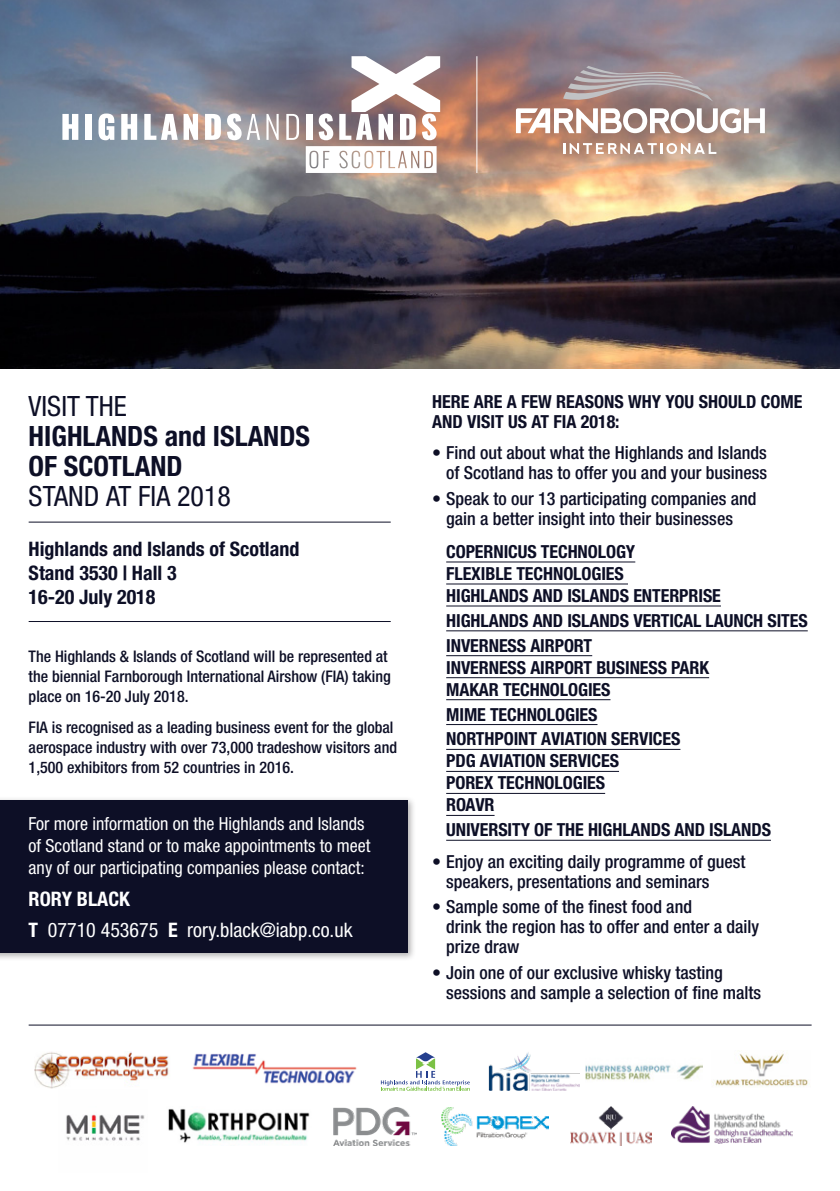
<style>
.page{position:relative;width:840px;height:1191px;background:#fff}
.page>*{position:absolute;margin:0;border:0;box-sizing:border-box;transform-origin:0 0}
.t1{font:700 condensed 28px/30px "Helvetica Neue";color:#0d0f26}
.t2{font:700 condensed 20px "Helvetica Neue";color:#0d0f26}
.t3{font:condensed 20px "Helvetica Neue";color:#fff}
.t4{font:700 condensed 20px "Helvetica Neue";color:#fff}
.t5{font:500 condensed 18px/20px "Helvetica Neue";color:#0d0f26}
.t6{font:700 condensed 18px/22px "Helvetica Neue";letter-spacing:-.005em;color:#0d0f26}
.t7{font:condensed 18px/22px "Helvetica Neue";color:#fff}
.t8{font:500 condensed 16px/20px "Helvetica Neue";color:#0d0f26}
.s1{font-weight:400}
.s2{font-weight:700}
</style>
<div class="page">
<img style="left:66px;top:1114px;width:79px;height:27px">
<img style="left:0;top:0;width:839px;height:369px">
<hr style="left:446px;top:561px;width:189px;height:1px;background:#0d0f26">
<hr style="left:446px;top:583px;width:181px;height:1px;background:#0d0f26">
<hr style="left:446px;top:605px;width:274px;height:1px;background:#0d0f26">
<hr style="left:446px;top:630px;width:361px;height:1px;background:#0d0f26">
<hr style="left:446px;top:655px;width:146px;height:1px;background:#0d0f26">
<hr style="left:446px;top:677px;width:262px;height:1px;background:#0d0f26">
<hr style="left:446px;top:699px;width:164px;height:1px;background:#0d0f26">
<hr style="left:446px;top:724px;width:151px;height:1px;background:#0d0f26">
<hr style="left:446px;top:749px;width:234px;height:1px;background:#0d0f26">
<hr style="left:446px;top:771px;width:172px;height:1px;background:#0d0f26">
<hr style="left:446px;top:793px;width:158px;height:1px;background:#0d0f26">
<hr style="left:446px;top:815px;width:48px;height:1px;background:#0d0f26">
<hr style="left:446px;top:840px;width:324px;height:1px;background:#0d0f26">
<img style="left:34px;top:1051px;width:135px;height:37px">
<img style="left:168px;top:1109px;width:142px;height:34px">
<img style="left:570px;top:1106px;width:80px;height:39px">
<img style="left:671px;top:1106px;width:120px;height:37px">
<img style="left:585px;top:1065px;width:117px;height:16px">
<img style="left:441px;top:1108px;width:107px;height:37px">
<img style="left:334px;top:1108px;width:82px;height:37px">
<svg style="left:380px;top:1052px;width:89px;height:38px"></svg>
<hr style="left:29px;top:1024px;width:782px;height:1px;background:#0d0f26">
<hr style="left:29px;top:521px;width:361px;height:1px;background:#0d0f26">
<div style="left:0;top:796px;width:416px;height:165px;background:#231f20;opacity:.35"></div>
<div style="left:0;top:800px;width:408px;height:152px;background:#0d0f26"></div>
<hr style="left:476px;top:56px;width:1px;height:117px;background:#fff">
<svg style="left:62px;top:114px;width:16px;height:26px"></svg>
<div style="left:85px;top:114px;width:7px;height:26px;background:#fff"></div>
<svg style="left:98px;top:113px;width:16px;height:27px"></svg>
<svg style="left:121px;top:114px;width:16px;height:26px"></svg>
<svg style="left:144px;top:114px;width:54px;height:26px"></svg>
<svg style="left:205px;top:114px;width:16px;height:26px"></svg>
<svg style="left:227px;top:113px;width:33px;height:27px"></svg>
<svg style="left:266px;top:114px;width:12px;height:26px"></svg>
<svg style="left:286px;top:114px;width:13px;height:26px"></svg>
<div style="left:306px;top:114px;width:6px;height:26px;background:#fff"></div>
<svg style="left:318px;top:113px;width:15px;height:27px"></svg>
<svg style="left:305px;top:146px;width:131px;height:27px"></svg>
<svg style="left:339px;top:56px;width:101px;height:84px"></svg>
<hr style="left:29px;top:621px;width:361px;height:1px;background:#0d0f26">
<img style="left:192px;top:1053px;width:165px;height:31px">
<svg style="left:563px;top:143px;width:153px;height:11px"></svg>
<svg style="left:515px;top:66px;width:249px;height:67px"></svg>
<img style="left:488px;top:1052px;width:90px;height:38px">
<img style="left:712px;top:1053px;width:98px;height:34px">
<p class="t1" style="left:29px;top:390px;width:283px"><span class="s1">VISIT THE<br></span>HIGHLANDS and ISLANDS<br>OF SCOTLAND<br><span class="s1">STAND AT FIA 2018</span></p>
<p class="t2" style="left:29px;top:536px;width:272px">Highlands and Islands of Scotland</p>
<p class="t2" style="left:29px;top:560px;width:149px">Stand 3530 | Hall 3</p>
<p class="t2" style="left:29px;top:584px;width:128px">16-20 July 2018</p>
<p class="t8" style="left:29px;top:646px;width:363px">The Highlands &amp; Islands of Scotland will be represented at the biennial Farnborough International Airshow (FIA) taking place on 16-20 July 2018.</p>
<p class="t8" style="left:29px;top:717px;width:370px">FIA is recognised as a leading business event for the global aerospace industry with over 73,000 tradeshow visitors and<br>1,500 exhibitors from 52 countries in 2016.</p>
<p class="t7" style="left:29px;top:812px;width:343px">For more information on the Highlands and Islands of Scotland stand or to make appointments to meet any of our participating companies please contact:</p>
<p class="t4" style="left:29px;top:886px;width:103px">RORY BLACK</p>
<p class="t3" style="left:29px;top:918px;width:325px"><span class="s2">T</span> 07710 453675 <span class="s2">E</span> rory.black@iabp.co.uk</p>
<p class="t6" style="left:432px;top:391px;width:372px;line-height:20px">HERE ARE A FEW REASONS WHY YOU SHOULD COME<br>AND VISIT US AT FIA 2018:</p>
<p class="t5" style="left:432px;top:442px;width:336px;text-align:right">• Find out about what the Highlands and Islands of Scotland has to offer you and your business</p>
<p class="t5" style="left:432px;top:488px;width:326px;text-align:center">• Speak to our 13 participating companies and gain a better insight into their businesses</p>
<p class="t6" style="left:446px;top:540px;width:276px">COPERNICUS TECHNOLOGY<br>FLEXIBLE TECHNOLOGIES<br>HIGHLANDS AND ISLANDS ENTERPRISE</p>
<p class="t6" style="left:446px;top:609px;width:363px">HIGHLANDS AND ISLANDS VERTICAL LAUNCH SITES</p>
<p class="t6" style="left:446px;top:634px;width:264px">INVERNESS AIRPORT<br>INVERNESS AIRPORT BUSINESS PARK<br>MAKAR TECHNOLOGIES</p>
<p class="t6" style="left:446px;top:703px;width:153px">MIME TECHNOLOGIES</p>
<p class="t6" style="left:446px;top:727px;width:235px">NORTHPOINT AVIATION SERVICES<br>PDG AVIATION SERVICES<br>POREX TECHNOLOGIES<br>ROAVR</p>
<p class="t6" style="left:446px;top:818px;width:326px">UNIVERSITY OF THE HIGHLANDS AND ISLANDS</p>
<p class="t5" style="left:446px;top:851px;width:300px;text-indent:-14px">• Enjoy an exciting daily programme of guest speakers, presentations and seminars</p>
<p class="t5" style="left:432px;top:896px;width:261px">• Sample some of the finest food and</p>
<p class="t5" style="left:446px;top:916px;width:314px">drink the region has to offer and enter a daily prize draw</p>
<p class="t5" style="left:446px;top:962px;width:316px;text-indent:-14px">• Join one of our exclusive whisky tasting sessions and sample a selection of fine malts</p>
</div>
